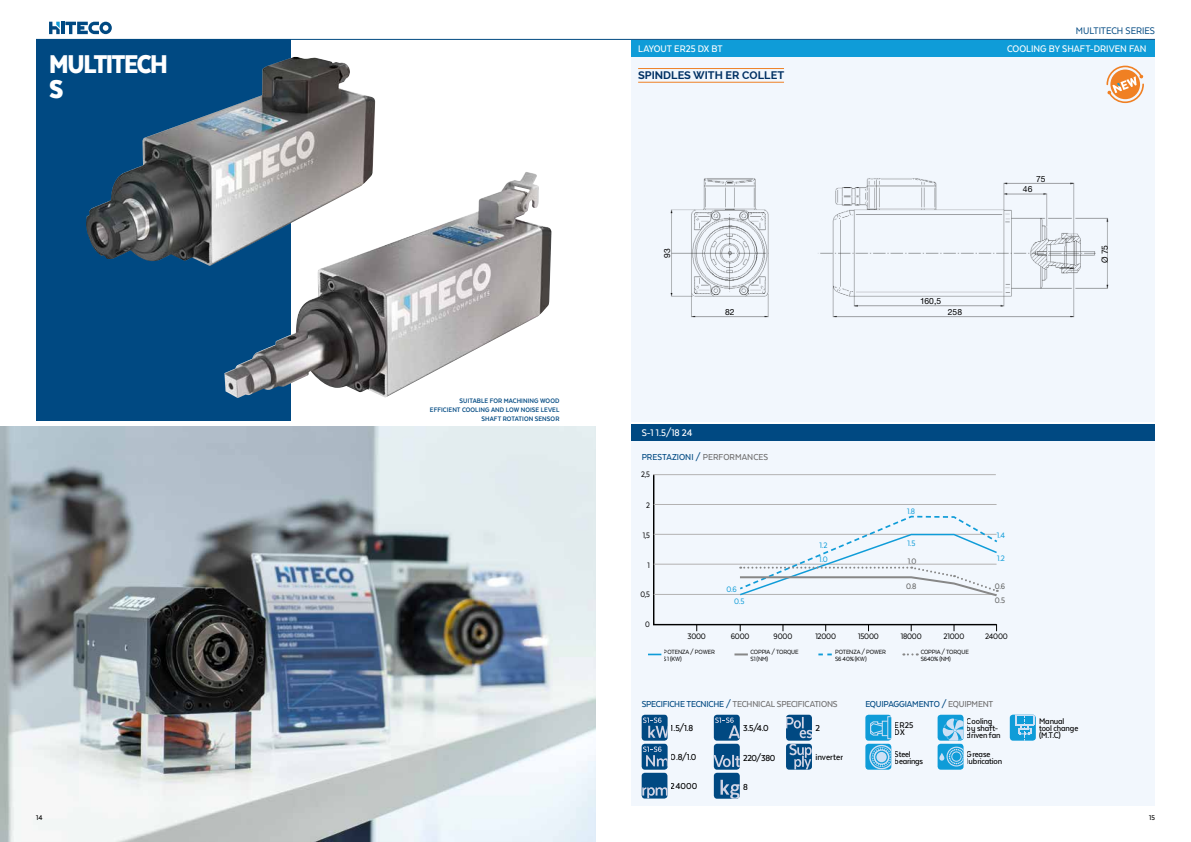
<style>
.page{position:relative;width:1191px;height:842px;background:#fff}
.page>*{position:absolute;margin:0;border:0;box-sizing:border-box;transform-origin:0 0}
.t1{font:900 29.6px "Texta Narrow";letter-spacing:-.055em;color:#fff}
.t2{font:500 11px "Texta Narrow Alt";color:#fff}
.t3{font:700 11px "Raleway";color:#003063}
.t4{font:11px "Texta Narrow Alt";letter-spacing:-.01em;color:#004982}
.t5{font:500 10px "Texta Narrow Alt";letter-spacing:-.01em;color:#004982}
.t6{font:500 10px "Texta Narrow Alt";letter-spacing:-.005em;color:#000}
.t7{font:500 10px "Texta Narrow Alt";letter-spacing:-.02em;color:#706f6f}
.t8{font:500 9.5px/7px "Texta Narrow Alt";letter-spacing:-.015em;color:#000}
.t9{font:9.1px "Texta Narrow Alt";letter-spacing:-.02em;color:#000}
.t10{font:9.1px/13.9px "Texta Narrow Alt";color:#0f9cd8}
.t11{font:9.1px "Texta Narrow Alt";color:#575756}
.t12{font:9.1px "Texta Narrow Alt";letter-spacing:-.02em;color:#000;scale:.95 1}
.t13{font:8.5px "Helvetica Neue LT Std";letter-spacing:.01em;color:#000}
.t14{font:500 8px "Texta Narrow";color:#000}
.t15{font:700 7.5px/9px "Texta Narrow Alt";letter-spacing:.015em;color:#004982;text-align:right}
.t16{font:7px/7px "Texta Narrow Alt";letter-spacing:-.015em;color:#000}
.s1{color:#706f6f}
.s2{color:#004982}
</style>
<div class="page">
<div style="left:36px;top:40px;width:254px;height:381px;background:#004982"></div>
<svg style="left:49px;top:22px;width:63px;height:12px"></svg>
<img style="left:224px;top:172px;width:327px;height:226px">
<img style="left:86px;top:57px;width:289px;height:209px">
<img style="left:0;top:427px;width:595px;height:415px">
<hr style="left:36px;top:39px;width:1119px;height:1px;background:#004982">
<div style="left:631px;top:431px;width:523px;height:375px;background:#f2f7fd"></div>
<div style="left:631px;top:425px;width:523px;height:16px;background:#004982"></div>
<svg style="left:648px;top:654px;width:13px;height:1px"></svg>
<svg style="left:734px;top:653px;width:14px;height:2px"></svg>
<svg style="left:818px;top:653px;width:13px;height:2px"></svg>
<svg style="left:903px;top:653px;width:14px;height:2px"></svg>
<div style="left:937px;top:744px;width:26px;height:26px;background:#0f9cd8;border-radius:3px"></div>
<svg style="left:946px;top:747px;width:17px;height:19px"></svg>
<svg style="left:939px;top:753px;width:5px;height:8px"></svg>
<div style="left:865px;top:744px;width:26px;height:26px;background:#0f9cd8;border-radius:3px"></div>
<svg style="left:869px;top:745px;width:22px;height:24px"></svg>
<div style="left:1009px;top:715px;width:26px;height:26px;background:#0f9cd8;border-radius:3px"></div>
<svg style="left:1015px;top:715px;width:19px;height:26px"></svg>
<div style="left:631px;top:56px;width:523px;height:366px;background:#f2f7fd"></div>
<div style="left:631px;top:40px;width:523px;height:16px;background:#0f9cd8"></div>
<div style="left:714px;top:744px;width:26px;height:26px;background:#004982;border-radius:3px"></div>
<svg style="left:714px;top:755px;width:26px;height:12px"></svg>
<div style="left:641px;top:773px;width:26px;height:25px;background:#004982;border-radius:3px"></div>
<svg style="left:642px;top:787px;width:25px;height:11px"></svg>
<div style="left:714px;top:773px;width:26px;height:26px;background:#004982;border-radius:3px"></div>
<svg style="left:720px;top:780px;width:20px;height:19px"></svg>
<div style="left:786px;top:744px;width:26px;height:26px;background:#004982;border-radius:3px"></div>
<svg style="left:789px;top:744px;width:23px;height:26px"></svg>
<div style="left:786px;top:715px;width:26px;height:26px;background:#004982;border-radius:3px"></div>
<svg style="left:786px;top:717px;width:26px;height:21px"></svg>
<div style="left:641px;top:715px;width:26px;height:26px;background:#004982;border-radius:3px"></div>
<svg style="left:643px;top:717px;width:24px;height:21px"></svg>
<div style="left:641px;top:744px;width:26px;height:26px;background:#004982;border-radius:3px"></div>
<svg style="left:643px;top:746px;width:24px;height:20px"></svg>
<div style="left:714px;top:715px;width:26px;height:26px;background:#004982;border-radius:3px"></div>
<svg style="left:715px;top:717px;width:25px;height:21px"></svg>
<img style="left:670px;top:178px;width:439px;height:140px">
<svg style="left:653px;top:474px;width:345px;height:152px"></svg>
<hr style="left:653px;top:504px;width:343px;height:1px;background:#b3b2b2">
<hr style="left:653px;top:534px;width:343px;height:1px;background:#b3b2b2">
<hr style="left:653px;top:564px;width:343px;height:1px;background:#b3b2b2">
<hr style="left:653px;top:594px;width:343px;height:1px;background:#b3b2b2">
<hr style="left:653px;top:474px;width:342px;height:1px;background:#b3b2b2">
<svg style="left:738px;top:515px;width:261px;height:83px"></svg>
<div style="left:937px;top:715px;width:26px;height:26px;background:#0f9cd8;border-radius:3px"></div>
<svg style="left:942px;top:718px;width:21px;height:23px"></svg>
<div style="left:865px;top:715px;width:26px;height:26px;background:#0f9cd8;border-radius:3px"></div>
<div style="left:887px;top:716px;width:4px;height:23px;border:1px solid #cde0f5"></div>
<div style="left:882px;top:721px;width:6px;height:15px;border:1px solid #cde0f5"></div>
<svg style="left:870px;top:721px;width:13px;height:15px"></svg>
<svg style="left:1106px;top:66px;width:38px;height:37px"></svg>
<hr style="left:638px;top:68px;width:146px;height:1px;background:#ee8125">
<hr style="left:638px;top:82px;width:146px;height:1px;background:#ee8125">
<p class="t4" style="left:1075px;top:25px;width:81px">MULTITECH SERIES</p>
<h1 class="t1" style="left:49px;top:49px;width:120px">MULTITECH</h1>
<h1 class="t1" style="left:49px;top:74px;width:16px">S</h1>
<p class="t15" style="left:430px;top:396px;width:131px">SUITABLE FOR MACHINING WOOD<br>EFFICIENT COOLING AND LOW NOISE LEVEL<br>SHAFT ROTATION SENSOR</p>
<p class="t2" style="left:638px;top:43px;width:86px">LAYOUT ER25 DX BT</p>
<p class="t2" style="left:1007px;top:43px;width:141px">COOLING BY SHAFT-DRIVEN FAN</p>
<p class="t3" style="left:638px;top:69px;width:147px">SPINDLES WITH ER COLLET</p>
<p class="t13" style="left:662px;top:258px;width:11px;rotate:-90deg">93</p>
<p class="t13" style="left:920px;top:296px;width:23px">160,5</p>
<p class="t13" style="left:725px;top:307px;width:11px">82</p>
<p class="t13" style="left:948px;top:307px;width:16px">258</p>
<p class="t13" style="left:1036px;top:174px;width:11px">75</p>
<p class="t13" style="left:1022px;top:184px;width:11px">46</p>
<p class="t13" style="left:1099px;top:263px;width:20px;rotate:-90deg">Ø 75</p>
<p class="t2" style="left:641px;top:427px;width:52px">S-1 1.5/18 24</p>
<p class="t5" style="left:641px;top:452px;width:128px">PRESTAZIONI / <span class="s1">PERFORMANCES</span></p>
<p class="t12" style="left:641px;top:470px;width:11px">2,5</p>
<p class="t12" style="left:646px;top:500px;width:6px">2</p>
<p class="t12" style="left:642px;top:530px;width:9px">1,5</p>
<p class="t12" style="left:647px;top:560px;width:4px">1</p>
<p class="t12" style="left:640px;top:590px;width:11px">0,5</p>
<p class="t12" style="left:645px;top:620px;width:6px">0</p>
<p class="t10" style="left:726px;top:582px;width:12px">0.6</p>
<p class="t10" style="left:819px;top:538px;width:10px">1.2<br>1.0</p>
<p class="t10" style="left:907px;top:504px;width:10px">1.8</p>
<p class="t10" style="left:907px;top:536px;width:9px">1.5</p>
<p class="t10" style="left:996px;top:528px;width:10px">1.4</p>
<p class="t10" style="left:997px;top:551px;width:9px">1.2</p>
<p class="t11" style="left:907px;top:556px;width:10px">1.0</p>
<p class="t11" style="left:906px;top:582px;width:12px">0.8</p>
<p class="t11" style="left:994px;top:581px;width:12px">0.6</p>
<p class="t10" style="left:734px;top:594px;width:12px">0.5</p>
<p class="t11" style="left:994px;top:595px;width:12px">0.5</p>
<p class="t9" style="left:687px;top:632px;width:20px">3000</p>
<p class="t9" style="left:731px;top:632px;width:20px">6000</p>
<p class="t9" style="left:773px;top:632px;width:20px">9000</p>
<p class="t9" style="left:815px;top:632px;width:22px">12000</p>
<p class="t9" style="left:858px;top:632px;width:22px">15000</p>
<p class="t9" style="left:900px;top:632px;width:22px">18000</p>
<p class="t9" style="left:943px;top:632px;width:22px">21000</p>
<p class="t9" style="left:985px;top:632px;width:24px">24000</p>
<p class="t16" style="left:664px;top:648px;width:52px">POTENZA / POWER<br>S1 (KW)</p>
<p class="t16" style="left:750px;top:648px;width:50px">COPPIA / TORQUE<br>S1 (NM)</p>
<p class="t16" style="left:835px;top:648px;width:52px">POTENZA / POWER<br>S6 40% (KW)</p>
<p class="t16" style="left:920px;top:648px;width:50px">COPPIA / TORQUE<br>S640% (NM)</p>
<p class="t7" style="left:641px;top:698px;width:197px"><span class="s2">SPECIFICHE TECNICHE /</span> TECHNICAL SPECIFICATIONS</p>
<p class="t6" style="left:671px;top:723px;width:24px">1.5/1.8</p>
<p class="t6" style="left:743px;top:723px;width:27px">3.5/4.0</p>
<p class="t6" style="left:671px;top:752px;width:27px">0.8/1.0</p>
<p class="t6" style="left:743px;top:753px;width:34px">220/380</p>
<p class="t6" style="left:671px;top:781px;width:28px">24000</p>
<p class="t6" style="left:743px;top:781px;width:6px">8</p>
<p class="t6" style="left:815px;top:723px;width:6px">2</p>
<p class="t6" style="left:815px;top:752px;width:29px">inverter</p>
<p class="t5" style="left:865px;top:698px;width:129px">EQUIPAGGIAMENTO / <span class="s1">EQUIPMENT</span></p>
<p class="t8" style="left:894px;top:721px;width:20px">ER25<br>DX</p>
<p class="t8" style="left:967px;top:750px;width:37px">Grease lubrication</p>
<p class="t8" style="left:967px;top:718px;width:35px">Cooling by shaft&shy;driven fan</p>
<p class="t8" style="left:894px;top:750px;width:30px">Steel bearings</p>
<p class="t8" style="left:1039px;top:717px;width:41px">Manual tool change (M.T.C)</p>
<p class="t14" style="left:36px;top:814px;width:8px">14</p>
<p class="t14" style="left:1149px;top:814px;width:7px">15</p>
</div>
